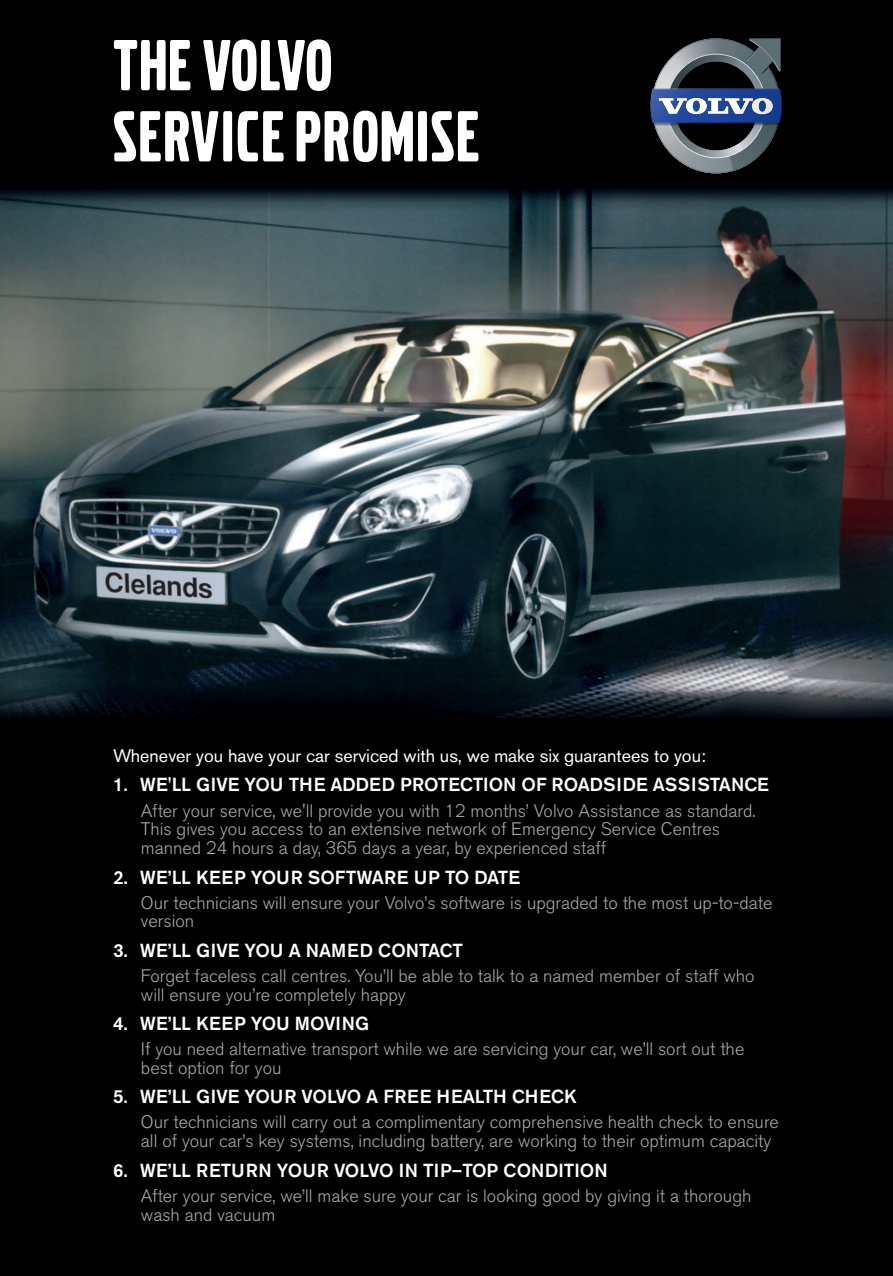
<style>
.page{position:relative;width:893px;height:1276px;background:#fff}
.page>*{position:absolute;margin:0;border:0;box-sizing:border-box;transform-origin:0 0}
.t1{font:75.38px/71.1px "Volvo Broad";letter-spacing:.03em;color:#fff}
.t2{font:500 18.75px "Volvo Sans";color:#fff}
.t3{font:300 18px/18.8px "Volvo Sans";color:#a8a9ad}
.t4{font:18px "Volvo Sans";color:#fff}
</style>
<div class="page">
<img style="left:0;top:0;width:893px;height:1276px">
<img style="left:650px;top:89px;width:2px;height:34px">
<img style="left:781px;top:89px;width:1px;height:34px">
<svg style="left:652px;top:38px;width:129px;height:135px;background:#465265"></svg>
<h1 class="t1" style="left:113px;top:28px;width:368px">THE VOLVO<br>SERVICE PROMISE</h1>
<p class="t4" style="left:113px;top:745px;width:594px">Whenever you have your car serviced with us, we make six guarantees to you:</p>
<p class="t2" style="left:113px;top:773px;width:657px">1. WE'LL GIVE YOU THE ADDED PROTECTION OF ROADSIDE ASSISTANCE</p>
<p class="t3" style="left:141px;top:801px;width:616px">After your service, we'll provide you with 12 months’ Volvo Assistance as standard.<br>This gives you access to an extensive network of Emergency Service Centres manned 24 hours a day, 365 days a year, by experienced staff</p>
<p class="t2" style="left:113px;top:865px;width:408px">2. WE’LL KEEP YOUR SOFTWARE UP TO DATE</p>
<p class="t3" style="left:141px;top:893px;width:633px">Our technicians will ensure your Volvo’s software is upgraded to the most up-to-date version</p>
<p class="t2" style="left:113px;top:938px;width:351px">3. WE’LL GIVE YOU A NAMED CONTACT</p>
<p class="t3" style="left:141px;top:966px;width:615px">Forget faceless call centres. You’ll be able to talk to a named member of staff who will ensure you’re completely happy</p>
<p class="t2" style="left:113px;top:1012px;width:257px">4. WE’LL KEEP YOU MOVING</p>
<p class="t3" style="left:141px;top:1040px;width:605px">If you need alternative transport while we are servicing your car, we’ll sort out the best option for you</p>
<p class="t2" style="left:113px;top:1085px;width:465px">5. WE’LL GIVE YOUR VOLVO A FREE HEALTH CHECK</p>
<p class="t3" style="left:141px;top:1113px;width:639px">Our technicians will carry out a complimentary comprehensive health check to ensure all of your car’s key systems, including battery, are working to their optimum capacity</p>
<p class="t2" style="left:113px;top:1158px;width:496px">6. WE’LL RETURN YOUR VOLVO IN TIP–TOP CONDITION</p>
<p class="t3" style="left:141px;top:1186px;width:612px">After your service, we’ll make sure your car is looking good by giving it a thorough wash and vacuum</p>
</div>
